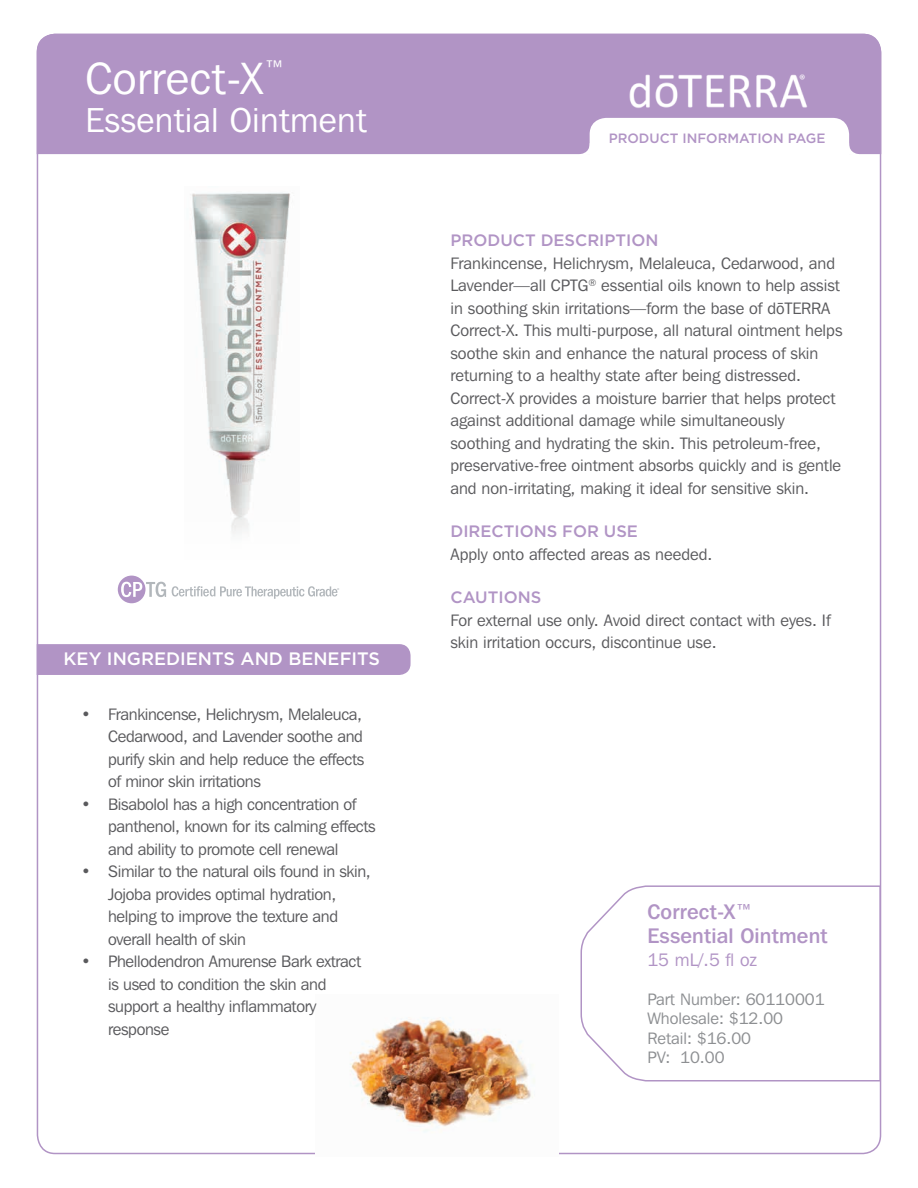
<style>
.page{position:relative;width:918px;height:1188px;background:#fff}
.page>*{position:absolute;margin:0;border:0;box-sizing:border-box;transform-origin:0 0}
.t1{font:45px "Franklin Gothic IT Cby BT";letter-spacing:.01em;color:#fff}
.t2{font:34.5px "Franklin Gothic IT Cby BT";letter-spacing:.01em;color:#fff}
.t3{font:500 21px/24px "Franklin Gothic IT Cby BT";letter-spacing:.01em;color:#b194c5}
.t4{font:500 18px "Gotham";color:#fff}
.t5{font:18px "Franklin Gothic IT Cby BT";color:#b194c5}
.t6{font:16.5px/22.5px "Franklin Gothic IT Cby BT";color:#5a5a5d}
.t7{font:16.5px/22.5px "Franklin Gothic IT Cby BT";letter-spacing:-.02em;color:#5a5a5d}
.t8{font:16.5px/19.5px "Franklin Gothic IT Cby BT";color:#8d8f92}
.t9{font:500 16.5px "Gotham";color:#b194c5}
.t10{font:500 13.5px "Gotham";color:#b194c5}
.s1{font-family:"Franklin Gothic"}
</style>
<div class="page">
<div style="left:37px;top:34px;width:844px;height:120px;background:#b194c5"></div>
<img style="left:618px;top:71px;width:201px;height:40px">
<svg style="left:580px;top:118px;width:279px;height:36px"></svg>
<img style="left:350px;top:1017px;width:185px;height:115px">
<svg style="left:36px;top:643px;width:375px;height:33px;background:#b69bc9"></svg>
<img style="left:192px;top:192px;width:98px;height:342px">
<svg style="left:118px;top:576px;width:48px;height:27px"></svg>
<svg style="left:172px;top:586px;width:167px;height:13px"></svg>
<svg style="left:580px;top:884px;width:302px;height:198px"></svg>
<h1 class="t1" style="left:85px;top:51px;width:201px">Correct-X<sup>™</sup></h1>
<h2 class="t2" style="left:85px;top:99px;width:283px">Essential Ointment</h2>
<p class="t4" style="left:64px;top:647px;width:318px">KEY INGREDIENTS AND BENEFITS</p>
<p class="t7" style="left:108px;top:703px;width:258px;text-indent:-27px">• Frankincense, Helichrysm, Melaleuca, Cedarwood, and Lavender soothe and purify skin and help reduce the effects of minor skin irritations</p>
<p class="t7" style="left:108px;top:793px;width:269px;text-indent:-27px">• Bisabolol has a high concentration of panthenol, known for its calming effects and ability to promote cell renewal</p>
<p class="t7" style="left:108px;top:860px;width:264px;text-indent:-27px">• Similar to the natural oils found in skin, Jojoba provides optimal hydration, helping to improve the texture and overall health of skin</p>
<p class="t7" style="left:108px;top:950px;width:255px;text-indent:-27px">• Phellodendron Amurense Bark extract is used to condition the skin and support a healthy inflammatory response</p>
<p class="t10" style="left:609px;top:129px;width:218px">PRODUCT INFORMATION PAGE</p>
<p class="t9" style="left:451px;top:229px;width:210px">PRODUCT DESCRIPTION</p>
<p class="t6" style="left:450px;top:251px;width:394px">Frankincense, Helichrysm, Melaleuca, Cedarwood, and Lavender—all CPTG<sup>®</sup> essential oils known to help assist in soothing skin irritations—form the base of d<span class="s1">ō</span>TERRA Correct-X. This multi-purpose, all natural ointment helps soothe skin and enhance the natural process of skin returning to a healthy state after being distressed.<br>Correct-X provides a moisture barrier that helps protect against additional damage while simultaneously soothing and hydrating the skin. This petroleum-free, preservative-free ointment absorbs quickly and is gentle and non-irritating, making it ideal for sensitive skin.</p>
<p class="t9" style="left:450px;top:521px;width:189px">DIRECTIONS FOR USE</p>
<p class="t6" style="left:450px;top:542px;width:263px">Apply onto affected areas as needed.</p>
<p class="t9" style="left:450px;top:587px;width:92px">CAUTIONS</p>
<p class="t6" style="left:450px;top:608px;width:382px">For external use only. Avoid direct contact with eyes. If skin irritation occurs, discontinue use.</p>
<p class="t3" style="left:647px;top:900px;width:182px">Correct-X™<br>Essential Ointment</p>
<p class="t5" style="left:647px;top:948px;width:111px">15 mL/.5 fl oz</p>
<p class="t8" style="left:647px;top:989px;width:179px">Part Number: 60110001<br>Wholesale: $12.00<br>Retail: $16.00<br>PV: 10.00</p>
</div>
